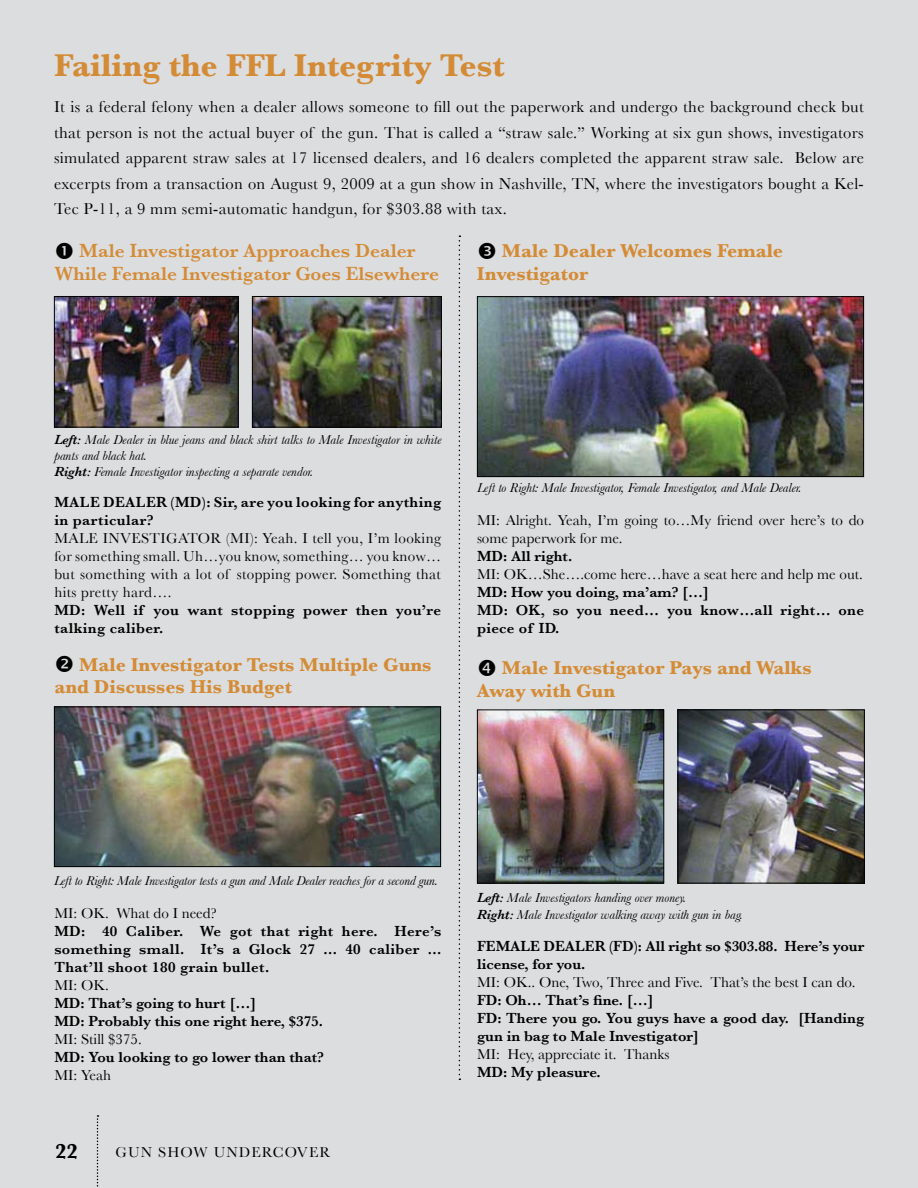
<style>
.page{position:relative;width:918px;height:1188px;background:#dcddde}
.page>*{position:absolute;margin:0;border:0;box-sizing:border-box;transform-origin:0 0}
.t1{font:700 33px "Baskerville";color:#d48b36}
.t2{font:700 21px "Baskerville";color:#000}
.t3{font:700 19.5px/22.5px "Baskerville";color:#d48b36}
.t4{font:600 19.5px/22.5px "Baskerville";color:#d48b36;text-align:center}
.t5{font:16.5px/25.5px "Baskerville";letter-spacing:.02em;color:#000;text-align:justify}
.t6{font:15px/18px "Baskerville";color:#000;text-align:justify}
.t7{font:600 15px/18px "Baskerville";color:#000}
.t8{font:600 15px/18px "Baskerville";letter-spacing:.025em;color:#000}
.t9{font:600 15px/18px "Baskerville";letter-spacing:.02em;color:#000}
.t10{font:15px "Baskerville";letter-spacing:.075em;color:#000}
.t11{font:italic 13.5px/16.2px "Baskerville";color:#000}
.s1{font-weight:600}
</style>
<div class="page">
<svg style="left:96px;top:1115px;width:3px;height:72px"></svg>
<svg style="left:459px;top:236px;width:1px;height:844px"></svg>
<img style="left:479px;top:298px;width:383px;height:177px">
<div style="left:477px;top:296px;width:387px;height:181px;border:1px solid #000"></div>
<img style="left:56px;top:708px;width:383px;height:157px">
<div style="left:54px;top:706px;width:387px;height:161px;border:1px solid #000"></div>
<img style="left:479px;top:712px;width:183px;height:170px">
<div style="left:477px;top:710px;width:187px;height:174px;border:1px solid #000"></div>
<img style="left:680px;top:712px;width:183px;height:170px">
<div style="left:678px;top:710px;width:187px;height:174px;border:1px solid #000"></div>
<img style="left:56px;top:298px;width:181px;height:128px">
<div style="left:54px;top:296px;width:185px;height:132px;border:1px solid #000"></div>
<img style="left:254px;top:298px;width:186px;height:128px">
<div style="left:252px;top:296px;width:190px;height:132px;border:1px solid #000"></div>
<h1 class="t1" style="left:54px;top:47px;width:452px">Failing the FFL Integrity Test</h1>
<p class="t5" style="left:54px;top:94px;width:811px">It is a federal felony when a dealer allows someone to fill out the paperwork and undergo the background check but that person is not the actual buyer of the gun. That is called a “straw sale.” Working at six gun shows, investigators simulated apparent straw sales at 17 licensed dealers, and 16 dealers completed the apparent straw sale. Below are excerpts from a transaction on August 9, 2009 at a gun show in Nashville, TN, where the investigators bought a Kel-Tec P-11, a 9 mm semi-automatic handgun, for $303.88 with tax.</p>
<p class="t4" style="left:54px;top:240px;width:386px">Male Investigator Approaches Dealer<br>While Female Investigator Goes Elsewhere</p>
<p class="t3" style="left:477px;top:240px;width:308px;text-indent:25px">Male Dealer Welcomes Female<br>Investigator</p>
<p class="t11" style="left:54px;top:431px;width:389px"><span class="s1">Left:</span> Male Dealer in blue jeans and black shirt talks to Male Investigator in white pants and black hat.<br><span class="s1">Right:</span> Female Investigator inspecting a separate vendor.</p>
<p class="t8" style="left:54px;top:493px;width:388px">MALE DEALER (MD): Sir, are you looking for anything in particular?</p>
<p class="t6" style="left:54px;top:529px;width:388px">MALE INVESTIGATOR (MI): Yeah. I tell you, I’m looking for something small. Uh…you know, something… you know… but something with a lot of stopping power. Something that hits pretty hard….</p>
<p class="t8" style="left:54px;top:601px;width:388px">MD: Well if you want stopping power then you’re talking caliber.</p>
<p class="t3" style="left:54px;top:653px;width:379px;text-indent:25px">Male Investigator Tests Multiple Guns and Discusses His Budget</p>
<p class="t11" style="left:477px;top:480px;width:326px">Left to Right: Male Investigator, Female Investigator, and Male Dealer.</p>
<p class="t6" style="left:477px;top:512px;width:389px">MI: Alright. Yeah, I’m going to…My friend over here’s to do some paperwork for me.</p>
<p class="t7" style="left:477px;top:548px;width:97px">MD: All right.</p>
<p class="t6" style="left:477px;top:566px;width:388px">MI: OK…She….come here…have a seat here and help me out.</p>
<p class="t9" style="left:477px;top:584px;width:389px">MD: How you doing, ma’am? […]<br>MD: OK, so you need… you know…all right… one piece of ID.</p>
<p class="t3" style="left:477px;top:657px;width:336px;text-indent:25px">Male Investigator Pays and Walks<br>Away with Gun</p>
<p class="t11" style="left:54px;top:872px;width:386px">Left to Right: Male Investigator tests a gun and Male Dealer reaches for a second gun.</p>
<p class="t6" style="left:54px;top:904px;width:164px">MI: OK. What do I need?</p>
<p class="t7" style="left:54px;top:922px;width:389px;text-align:justify">MD: 40 Caliber. We got that right here. Here’s something small. It’s a Glock 27 ... 40 caliber ...<br>That’ll shoot 180 grain bullet.</p>
<p class="t6" style="left:54px;top:976px;width:56px">MI: OK.</p>
<p class="t7" style="left:54px;top:994px;width:270px">MD: That’s going to hurt […]<br>MD: Probably this one right here, $375.</p>
<p class="t6" style="left:54px;top:1030px;width:89px">MI: Still $375.</p>
<p class="t7" style="left:54px;top:1048px;width:271px">MD: You looking to go lower than that?</p>
<p class="t6" style="left:54px;top:1066px;width:58px">MI: Yeah</p>
<p class="t2" style="left:45px;top:1139px;width:35px">222</p>
<p class="t10" style="left:116px;top:1145px;width:216px">GUN SHOW UNDERCOVER</p>
<p class="t11" style="left:477px;top:890px;width:268px"><span class="s1">Left:</span> Male Investigators handing over money.<br><span class="s1">Right:</span> Male Investigator walking away with gun in bag.</p>
<p class="t7" style="left:477px;top:937px;width:389px">FEMALE DEALER (FD): All right so $303.88. Here’s your license, for you.</p>
<p class="t6" style="left:477px;top:973px;width:380px">MI: OK.. One, Two, Three and Five. That’s the best I can do.</p>
<p class="t7" style="left:477px;top:991px;width:389px">FD: Oh… That’s fine. […]<br>FD: There you go. You guys have a good day. [Handing gun in bag to Male Investigator]</p>
<p class="t6" style="left:477px;top:1045px;width:194px">MI: Hey, appreciate it. Thanks</p>
<p class="t7" style="left:477px;top:1063px;width:125px">MD: My pleasure.</p>
</div>
